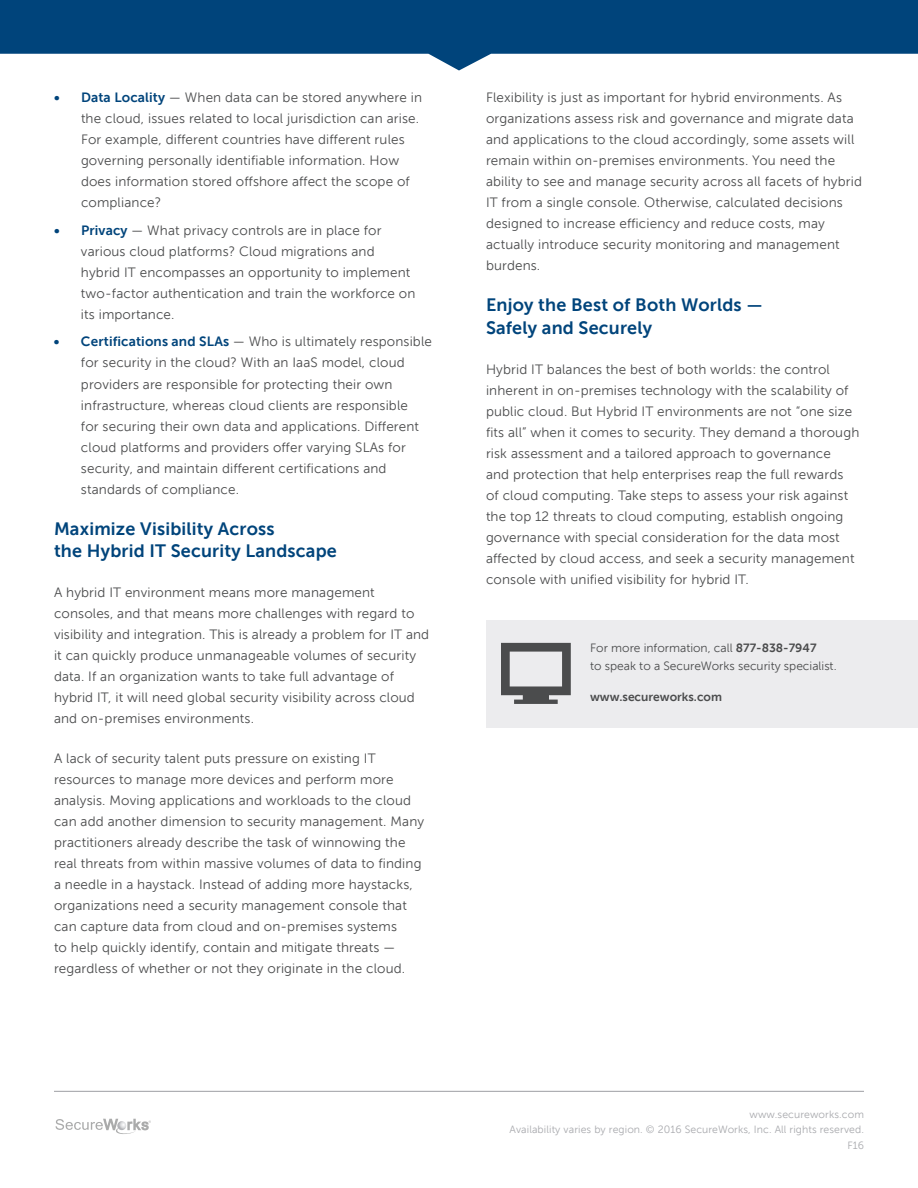
<style>
.page{position:relative;width:918px;height:1188px;background:#fff}
.page>*{position:absolute;margin:0;border:0;box-sizing:border-box;transform-origin:0 0}
.t1{font:700 18px/22.5px "Museo Sans For Dell";letter-spacing:.01em;color:#00447b}
.t2{font:13.5px/21px "Museo Sans For Dell";letter-spacing:.01em;color:#4b4c4d}
.t3{font:12px/18px "Museo Sans For Dell";color:#4b4c4d}
.t4{font:700 12px "Museo Sans For Dell";color:#4b4c4d}
.t5{font:10.5px/15px "Museo Sans For Dell";letter-spacing:.01em;color:#a8a9ad;text-align:right}
.s1{font-weight:700;color:#00447b}
.s2{font-weight:700}
</style>
<div class="page">
<hr style="left:54px;top:1091px;width:810px;height:1px;background:#a8a9ad">
<svg style="left:0;top:0;width:918px;height:70px;fill:#00447b"></svg>
<div style="left:486px;top:620px;width:432px;height:108px;background:#ececee"></div>
<svg style="left:501px;top:643px;width:70px;height:61px"></svg>
<svg style="left:55px;top:1119px;width:96px;height:15px"></svg>
<p class="t2" style="left:81px;top:87px;width:343px;text-indent:-27px"><span class="s1">• Data Locality</span> — When data can be stored anywhere in the cloud, issues related to local jurisdiction can arise.<br>For example, different countries have different rules governing personally identifiable information. How does information stored offshore affect the scope of compliance?</p>
<p class="t2" style="left:81px;top:220px;width:336px;text-indent:-27px"><span class="s1">• Privacy</span> — What privacy controls are in place for various cloud platforms? Cloud migrations and hybrid IT encompasses an opportunity to implement two-factor authentication and train the workforce on its importance.</p>
<p class="t2" style="left:81px;top:331px;width:353px;text-indent:-27px"><span class="s1">• Certifications and SLAs</span> — Who is ultimately responsible for security in the cloud? With an IaaS model, cloud providers are responsible for protecting their own infrastructure, whereas cloud clients are responsible<br>for securing their own data and applications. Different cloud platforms and providers offer varying SLAs for security, and maintain different certifications and standards of compliance.</p>
<h1 class="t1" style="left:54px;top:517px;width:284px">Maximize Visibility Across<br>the Hybrid IT Security Landscape</h1>
<p class="t2" style="left:54px;top:582px;width:377px">A hybrid IT environment means more management consoles, and that means more challenges with regard to visibility and integration. This is already a problem for IT and it can quickly produce unmanageable volumes of security data. If an organization wants to take full advantage of hybrid IT, it will need global security visibility across cloud and on-premises environments.</p>
<p class="t2" style="left:54px;top:748px;width:372px">A lack of security talent puts pressure on existing IT resources to manage more devices and perform more analysis. Moving applications and workloads to the cloud can add another dimension to security management. Many practitioners already describe the task of winnowing the real threats from within massive volumes of data to finding a needle in a haystack. Instead of adding more haystacks, organizations need a security management console that can capture data from cloud and on-premises systems<br>to help quickly identify, contain and mitigate threats — regardless of whether or not they originate in the cloud.</p>
<p class="t2" style="left:486px;top:87px;width:378px">Flexibility is just as important for hybrid environments. As organizations assess risk and governance and migrate data and applications to the cloud accordingly, some assets will remain within on-premises environments. You need the ability to see and manage security across all facets of hybrid IT from a single console. Otherwise, calculated decisions designed to increase efficiency and reduce costs, may actually introduce security monitoring and management burdens.</p>
<h1 class="t1" style="left:486px;top:294px;width:278px">Enjoy the Best of Both Worlds —<br>Safely and Securely</h1>
<p class="t2" style="left:486px;top:359px;width:375px">Hybrid IT balances the best of both worlds: the control inherent in on-premises technology with the scalability of public cloud. But Hybrid IT environments are not “one size fits all” when it comes to security. They demand a thorough risk assessment and a tailored approach to governance<br>and protection that help enterprises reap the full rewards of cloud computing. Take steps to assess your risk against the top 12 threats to cloud computing, establish ongoing governance with special consideration for the data most affected by cloud access, and seek a security management console with unified visibility for hybrid IT.</p>
<p class="t3" style="left:590px;top:639px;width:248px">For more information, call <span class="s2">877-838-7947<br></span>to speak to a SecureWorks security specialist.</p>
<p class="t4" style="left:590px;top:691px;width:133px">www.secureworks.com</p>
<p class="t5" style="left:510px;top:1107px;width:356px">www.secureworks.com<br>Availability varies by region. © 2016 SecureWorks, Inc. All rights reserved.</p>
<p class="t5" style="left:847px;top:1138px;width:18px">F16</p>
</div>
